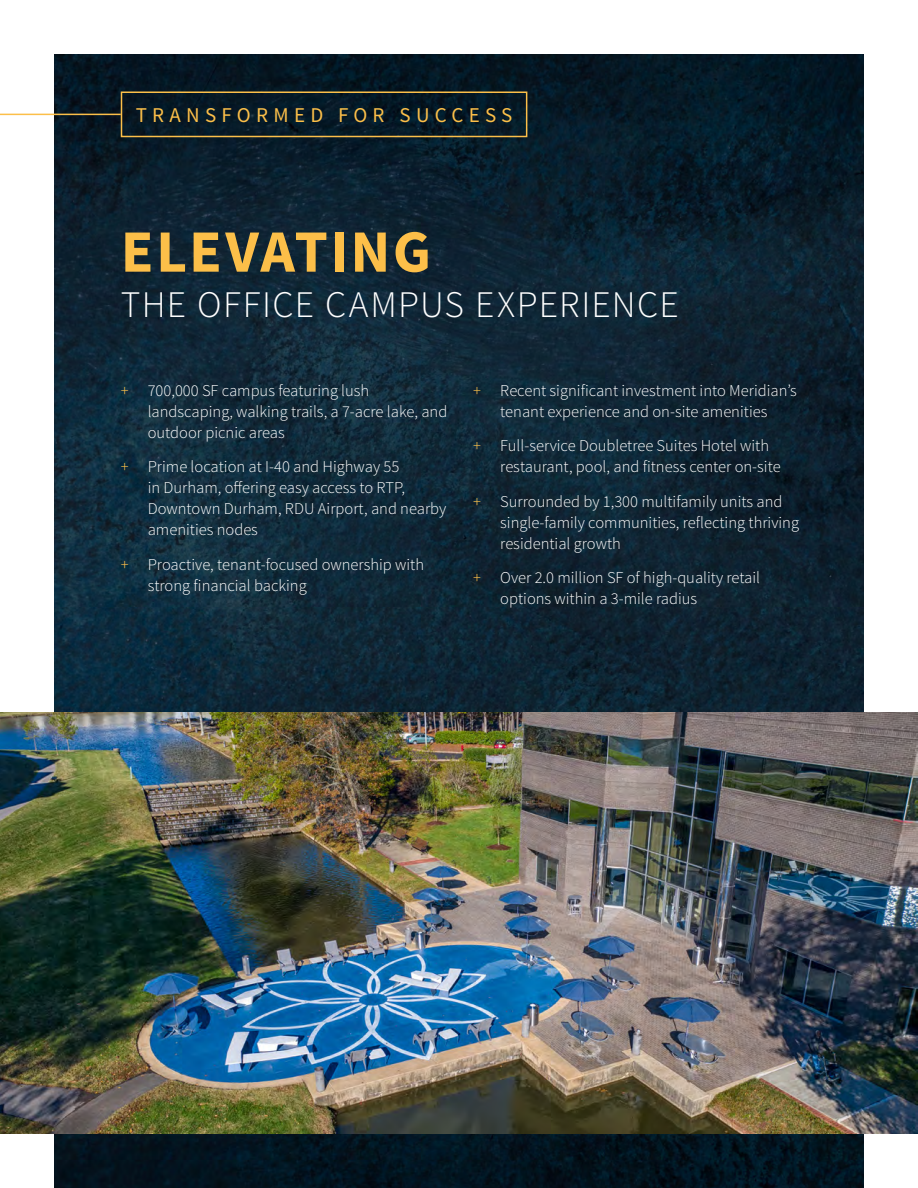
<style>
.page{position:relative;width:918px;height:1188px;background:#fff}
.page>*{position:absolute;margin:0;border:0;box-sizing:border-box;transform-origin:0 0}
.t1{font:700 60px "Source Sans Pro";letter-spacing:.04em;color:#fcbf49}
.t2{font:300 37.5px "Source Sans Pro";letter-spacing:.035em;color:#fff}
.t3{font:21px "Source Sans Pro";letter-spacing:.25em;color:#fcbf49}
.t4{font:300 16.5px/21px "Source Sans Pro";color:#fff}
.s1{color:#fcbf49}
</style>
<div class="page">
<img style="left:54px;top:54px;width:810px;height:1134px">
<div style="left:121px;top:92px;width:406px;height:45px;border:2px solid #fcbf49"></div>
<hr style="left:0;top:114px;width:121px;height:1px;background:#fcbf49">
<img style="left:0;top:713px;width:918px;height:421px">
<p class="t3" style="left:136px;top:102px;width:378px">TRANSFORMED FOR SUCCESS</p>
<h1 class="t1" style="left:121px;top:213px;width:312px">ELEVATING</h1>
<h2 class="t2" style="left:121px;top:281px;width:560px">THE OFFICE CAMPUS EXPERIENCE</h2>
<p class="t4" style="left:148px;top:380px;width:301px;text-indent:-27px"><span class="s1">+</span> 700,000 SF campus featuring lush landscaping, walking trails, a 7-acre lake, and outdoor picnic areas</p>
<p class="t4" style="left:148px;top:456px;width:300px;text-indent:-27px"><span class="s1">+</span> Prime location at I-40 and Highway 55<br>in Durham, offering easy access to RTP, Downtown Durham, RDU Airport, and nearby amenities nodes</p>
<p class="t4" style="left:148px;top:554px;width:278px;text-indent:-27px"><span class="s1">+</span> Proactive, tenant-focused ownership with strong financial backing</p>
<p class="t4" style="left:473px;top:380px;width:325px;text-align:center"><span class="s1">+</span> Recent significant investment into Meridian’s tenant experience and on-site amenities</p>
<p class="t4" style="left:500px;top:435px;width:282px;text-indent:-27px"><span class="s1">+</span> Full-service Doubletree Suites Hotel with restaurant, pool, and fitness center on-site</p>
<p class="t4" style="left:500px;top:491px;width:300px;text-indent:-27px"><span class="s1">+</span> Surrounded by 1,300 multifamily units and single-family communities, reflecting thriving residential growth</p>
<p class="t4" style="left:500px;top:567px;width:261px;text-indent:-27px"><span class="s1">+</span> Over 2.0 million SF of high-quality retail options within a 3-mile radius</p>
</div>
